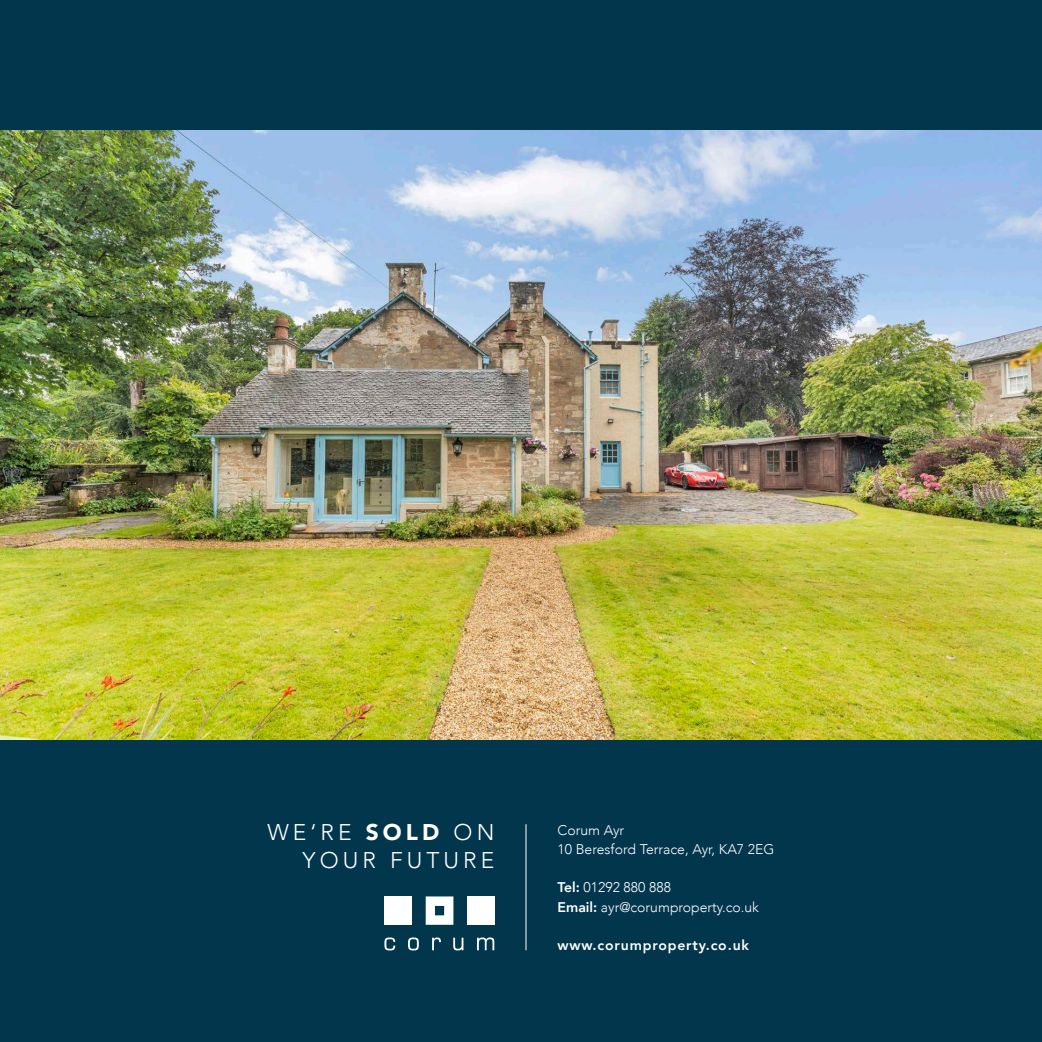
<style>
.page{position:relative;width:1042px;height:1042px;background:#01364d}
.page>*{position:absolute;margin:0;border:0;box-sizing:border-box;transform-origin:0 0}
.t1{font:300 22.75px "Avenir";letter-spacing:.18em;color:#fff}
.t2{font:300 14px "Avenir";color:#fff}
.t3{font:800 14px "Avenir";letter-spacing:.06em;color:#fff}
.s1{font-weight:900}
.s2{font-weight:800}
</style>
<div class="page">
<img style="left:0;top:131px;width:1042px;height:609px">
<div style="left:467px;top:896px;width:27px;height:29px;background:#fff"></div>
<div style="left:384px;top:896px;width:28px;height:29px;background:#fff"></div>
<svg style="left:426px;top:896px;width:27px;height:29px"></svg>
<svg style="left:384px;top:937px;width:11px;height:13px"></svg>
<svg style="left:408px;top:937px;width:11px;height:13px"></svg>
<svg style="left:432px;top:937px;width:9px;height:13px"></svg>
<svg style="left:453px;top:937px;width:10px;height:13px"></svg>
<svg style="left:477px;top:937px;width:17px;height:13px"></svg>
<hr style="left:525px;top:824px;width:1px;height:126px;background:#fff">
<p class="t1" style="left:267px;top:819px;width:228px">WE‘RE <span class="s1">SOLD</span> ON</p>
<p class="t1" style="left:302px;top:846px;width:193px">YOUR FUTURE</p>
<p class="t2" style="left:557px;top:821px;width:68px">Corum Ayr</p>
<p class="t2" style="left:557px;top:840px;width:218px">10 Beresford Terrace, Ayr, KA7 2EG</p>
<p class="t2" style="left:557px;top:879px;width:115px"><span class="s2">Tel:</span> 01292 880 888</p>
<p class="t2" style="left:557px;top:898px;width:203px"><span class="s2">Email:</span> ayr@corumproperty.co.uk</p>
<p class="t3" style="left:557px;top:934px;width:193px">www.corumproperty.co.uk</p>
</div>
